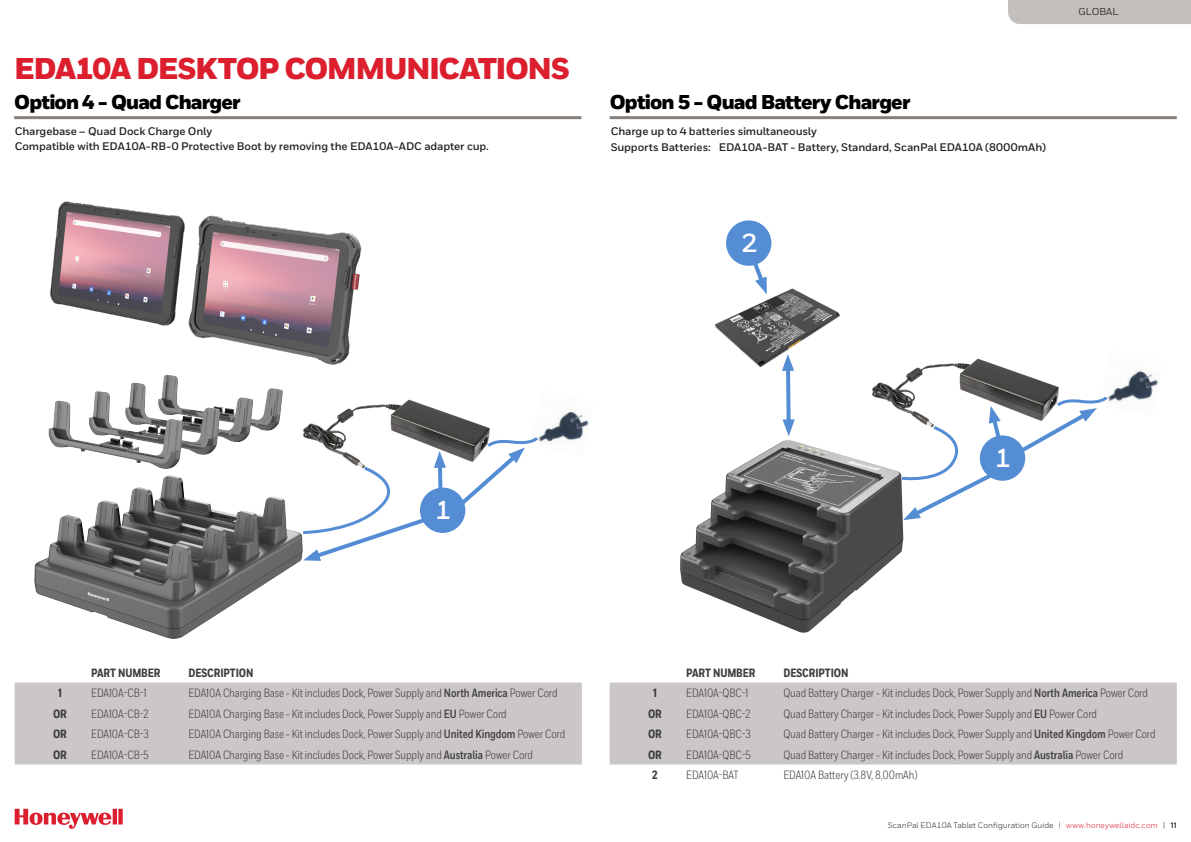
<style>
.page{position:relative;width:1191px;height:842px;background:#fff}
.page>*{position:absolute;margin:0;border:0;box-sizing:border-box;transform-origin:0 0}
.Catalog__Section_Tit{font:900 30px "Honeywell Sans";letter-spacing:-.05em;color:#dc1f2e}
.Subtitle{font:700 26px "Honeywell Sans";color:#fff}
.Catalog__Section_Sub{font:900 20px "Honeywell Sans";letter-spacing:-.045em;color:#000}
.Catalog__Description{font:12px "Honeywell Cond";letter-spacing:-.005em;color:#3e3e3f}
.Catalog__SKU{font:12px "Honeywell Cond";letter-spacing:-.005em;color:#3e3e3f}
.Catalog__SKU-2{font:800 12px "Honeywell Cond";letter-spacing:-.005em;color:#3e3e3f}
.Catalog__Heading_2{font:700 11px/15px "Honeywell Sans";letter-spacing:-.01em;color:#231f20}
.t1{font:10px "Honeywell Sans";letter-spacing:.005em;color:#000}
.t2{font:8px "Honeywell Sans";letter-spacing:.005em;color:#231f20}
.s1{font-weight:700}
.s2{color:#dc1f2e}
</style>
<div class="page">
<hr style="left:14px;top:116px;width:567px;height:3px;background:#867f7c">
<hr style="left:609px;top:116px;width:567px;height:3px;background:#867f7c">
<svg style="left:15px;top:809px;width:108px;height:20px"></svg>
<div style="left:1008px;top:0;width:183px;height:24px;background:#c2bfbd"></div>
<img style="left:34px;top:376px;width:266px;height:263px">
<img style="left:295px;top:397px;width:195px;height:77px">
<img style="left:540px;top:411px;width:49px;height:32px">
<img style="left:680px;top:440px;width:224px;height:192px">
<img style="left:872px;top:358px;width:187px;height:53px">
<div style="left:979px;top:435px;width:46px;height:46px;background:#548dd4;border-radius:50%"></div>
<svg style="left:899px;top:406px;width:106px;height:115px"></svg>
<img style="left:1109px;top:371px;width:50px;height:31px">
<img style="left:715px;top:264px;width:125px;height:103px">
<svg style="left:782px;top:354px;width:12px;height:82px"></svg>
<div style="left:726px;top:220px;width:45px;height:46px;background:#548dd4;border-radius:50%"></div>
<svg style="left:748px;top:255px;width:20px;height:39px"></svg>
<div style="left:609px;top:682px;width:567px;height:82px;background:#cbc7c6"></div>
<img style="left:50px;top:201px;width:312px;height:175px">
<svg style="left:1016px;top:395px;width:93px;height:61px"></svg>
<div style="left:15px;top:682px;width:567px;height:82px;background:#cbc7c6"></div>
<div style="left:420px;top:488px;width:45px;height:45px;background:#548dd4;border-radius:50%"></div>
<svg style="left:300px;top:451px;width:146px;height:110px"></svg>
<svg style="left:457px;top:435px;width:83px;height:73px"></svg>
<p class="Catalog__Section_Tit" style="left:14px;top:50px;width:557px">EDA10A DESKTOP COMMUNICATIONS</p>
<p class="Catalog__Section_Sub" style="left:14px;top:90px;width:228px">Option 4 - Quad Charger</p>
<p class="Catalog__Heading_2" style="left:15px;top:124px;width:476px">Chargebase – Quad Dock Charge Only<br>Compatible with EDA10A-RB-0 Protective Boot by removing the EDA10A-ADC adapter cup.</p>
<p class="Catalog__Section_Sub" style="left:609px;top:90px;width:302px">Option 5 - Quad Battery Charger</p>
<p class="Catalog__Heading_2" style="left:610px;top:124px;width:208px">Charge up to 4 batteries simultaneously</p>
<p class="Catalog__Heading_2" style="left:610px;top:140px;width:437px">Supports Batteries: EDA10A-BAT - Battery, Standard, ScanPal EDA10A (8000mAh)</p>
<p class="Subtitle" style="left:741px;top:227px;width:18px">2</p>
<p class="t1" style="left:1078px;top:6px;width:42px">GLOBAL</p>
<p class="Catalog__SKU-2" style="left:91px;top:665px;width:71px">PART NUMBER</p>
<p class="Catalog__SKU-2" style="left:188px;top:665px;width:67px">DESCRIPTION</p>
<p class="Subtitle" style="left:435px;top:494px;width:18px">1</p>
<p class="Catalog__SKU-2" style="left:58px;top:686px;width:5px">1</p>
<p class="Catalog__SKU" style="left:91px;top:686px;width:57px">EDA10A-CB-1</p>
<p class="Catalog__Description" style="left:188px;top:686px;width:371px">EDA10A Charging Base - Kit includes Dock, Power Supply and <span class="s1">North America</span> Power Cord</p>
<p class="Catalog__SKU-2" style="left:53px;top:706px;width:15px">OR</p>
<p class="Catalog__SKU" style="left:91px;top:707px;width:59px">EDA10A-CB-2</p>
<p class="Catalog__Description" style="left:188px;top:707px;width:320px">EDA10A Charging Base - Kit includes Dock, Power Supply and <span class="s1">EU</span> Power Cord</p>
<p class="Catalog__SKU-2" style="left:53px;top:727px;width:15px">OR</p>
<p class="Catalog__SKU" style="left:91px;top:727px;width:59px">EDA10A-CB-3</p>
<p class="Catalog__Description" style="left:188px;top:727px;width:378px">EDA10A Charging Base - Kit includes Dock, Power Supply and <span class="s1">United Kingdom</span> Power Cord</p>
<p class="Catalog__SKU-2" style="left:53px;top:747px;width:15px">OR</p>
<p class="Catalog__SKU" style="left:91px;top:748px;width:59px">EDA10A-CB-5</p>
<p class="Catalog__Description" style="left:188px;top:748px;width:346px">EDA10A Charging Base - Kit includes Dock, Power Supply and <span class="s1">Australia</span> Power Cord</p>
<p class="Catalog__SKU-2" style="left:686px;top:665px;width:71px">PART NUMBER</p>
<p class="Catalog__SKU-2" style="left:783px;top:665px;width:67px">DESCRIPTION</p>
<p class="Subtitle" style="left:995px;top:442px;width:18px">1</p>
<p class="Catalog__SKU-2" style="left:653px;top:686px;width:5px">1</p>
<p class="Catalog__SKU" style="left:686px;top:686px;width:64px">EDA10A-QBC-1</p>
<p class="Catalog__Description" style="left:783px;top:686px;width:366px">Quad Battery Charger - Kit includes Dock, Power Supply and <span class="s1">North America</span> Power Cord</p>
<p class="Catalog__SKU-2" style="left:648px;top:706px;width:15px">OR</p>
<p class="Catalog__SKU" style="left:686px;top:707px;width:66px">EDA10A-QBC-2</p>
<p class="Catalog__Description" style="left:783px;top:707px;width:315px">Quad Battery Charger - Kit includes Dock, Power Supply and <span class="s1">EU</span> Power Cord</p>
<p class="Catalog__SKU-2" style="left:648px;top:727px;width:15px">OR</p>
<p class="Catalog__SKU" style="left:686px;top:727px;width:66px">EDA10A-QBC-3</p>
<p class="Catalog__Description" style="left:783px;top:727px;width:374px">Quad Battery Charger - Kit includes Dock, Power Supply and <span class="s1">United Kingdom</span> Power Cord</p>
<p class="Catalog__SKU-2" style="left:648px;top:747px;width:15px">OR</p>
<p class="Catalog__SKU" style="left:686px;top:748px;width:66px">EDA10A-QBC-5</p>
<p class="Catalog__Description" style="left:783px;top:748px;width:341px">Quad Battery Charger - Kit includes Dock, Power Supply and <span class="s1">Australia</span> Power Cord</p>
<p class="Catalog__SKU-2" style="left:652px;top:768px;width:7px">2</p>
<p class="Catalog__SKU" style="left:686px;top:768px;width:54px">EDA10A-BAT</p>
<p class="Catalog__Description" style="left:783px;top:768px;width:136px">EDA10A Battery (3.8V, 8,00mAh)</p>
<p class="t2" style="left:887px;top:820px;width:290px">ScanPal EDA10A Tablet Configuration Guide | <span class="s2">www.honeywellaidc.com</span> | <span class="s1">11</span></p>
</div>
